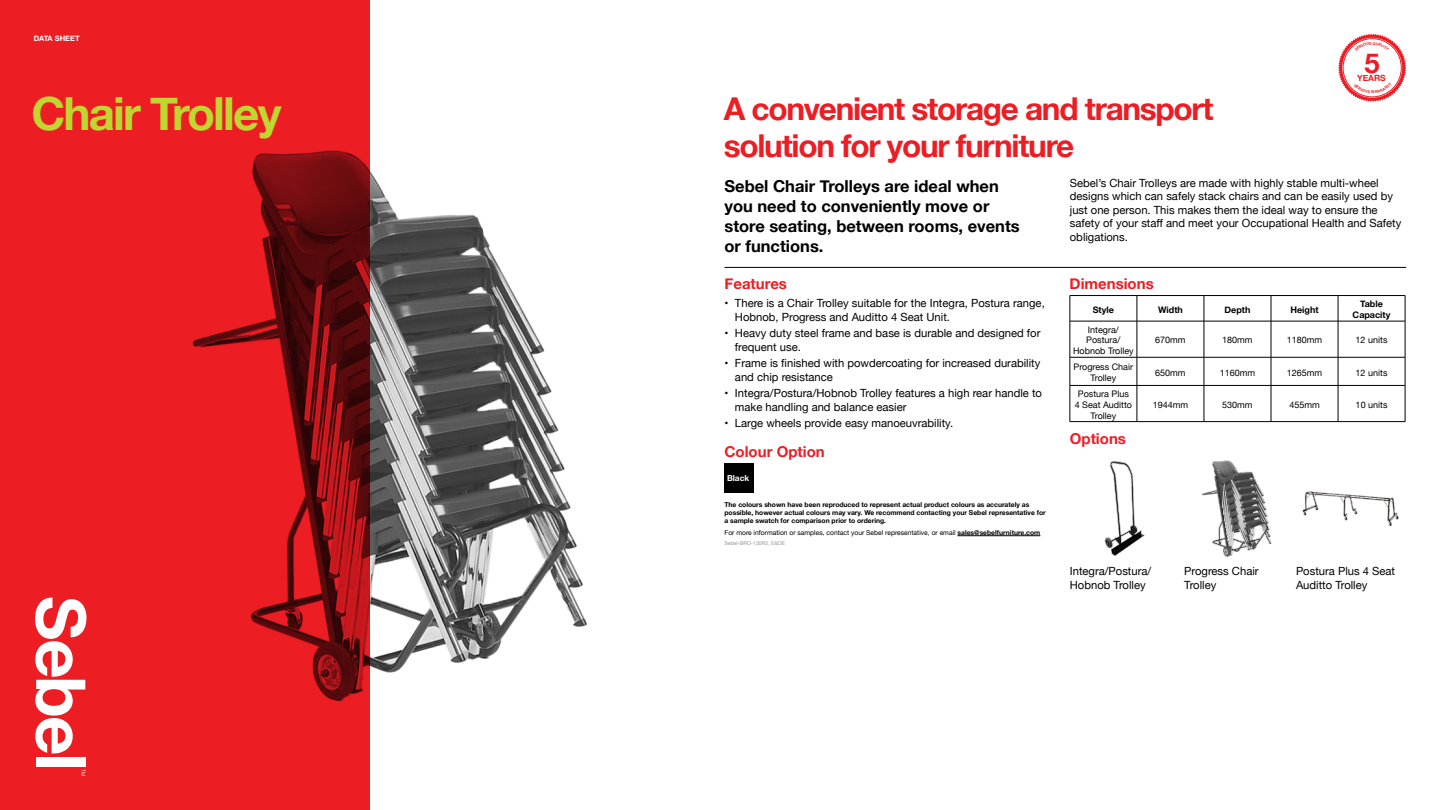
<style>
.page{position:relative;width:1440px;height:810px;background:#fff}
.page>*{position:absolute;margin:0;border:0;box-sizing:border-box;transform-origin:0 0}
.t1{font:700 68.85px "Helvetica Neue";letter-spacing:-.035em;color:#fff}
.t2{font:700 45.75px "Helvetica Neue";letter-spacing:-.04em;color:#bfd730}
.t3{font:700 31.5px/37.5px "Helvetica Neue";letter-spacing:-.04em;color:#ed1d24}
.t4{font:700 27.38px "Helvetica Neue";color:#ed1c24}
.t5{font:700 16.5px/19.8px "Helvetica Neue";color:#000}
.t6{font:700 15px "Helvetica Neue";color:#ed1d24}
.t7{font:11.25px/13.5px "Helvetica Neue";color:#000}
.t8{font:9px/10.8px "Helvetica Neue";color:#000;text-align:center}
.t9{font:700 9px/10.8px "Helvetica Neue";color:#000;text-align:center}
.t10{font:700 8.55px "Helvetica Neue";color:#ed1c24}
.t11{font:700 8.25px "Helvetica Neue";color:#fff}
.t12{font:700 7.5px "Helvetica Neue";color:#fff}
.t13{font:700 6.75px/8.1px "Helvetica Neue";color:#000}
.t14{font:6.75px "Helvetica Neue";color:#000}
.t15{font:5.25px "Helvetica Neue";color:#939598}
.t16{font:300 5.25px "Helvetica Neue";color:#fff}
.s1{font-weight:700}
</style>
<div class="page">
<img style="left:370px;top:171px;width:217px;height:502px">
<svg style="left:0;top:0;width:370px;height:810px;background:#df1b21"></svg>
<hr style="left:724px;top:267px;width:682px;height:1px;background:#000">
<hr style="left:1070px;top:295px;width:67px;height:1px;background:#000">
<svg style="left:1070px;top:296px;width:1px;height:25px"></svg>
<hr style="left:1137px;top:295px;width:67px;height:1px;background:#000">
<svg style="left:1137px;top:296px;width:1px;height:25px"></svg>
<hr style="left:1204px;top:295px;width:67px;height:1px;background:#000">
<svg style="left:1204px;top:296px;width:1px;height:25px"></svg>
<hr style="left:1271px;top:295px;width:67px;height:1px;background:#000">
<svg style="left:1271px;top:296px;width:1px;height:25px"></svg>
<hr style="left:1338px;top:295px;width:67px;height:1px;background:#000">
<svg style="left:1338px;top:296px;width:1px;height:25px"></svg>
<svg style="left:1405px;top:296px;width:1px;height:25px"></svg>
<hr style="left:1070px;top:321px;width:67px;height:1px;background:#000">
<hr style="left:1070px;top:321px;width:1px;height:36px;background:#000">
<hr style="left:1137px;top:321px;width:67px;height:1px;background:#000">
<hr style="left:1137px;top:321px;width:1px;height:36px;background:#000">
<hr style="left:1204px;top:321px;width:67px;height:1px;background:#000">
<hr style="left:1204px;top:321px;width:1px;height:36px;background:#000">
<hr style="left:1271px;top:321px;width:67px;height:1px;background:#000">
<hr style="left:1271px;top:321px;width:1px;height:36px;background:#000">
<hr style="left:1338px;top:321px;width:67px;height:1px;background:#000">
<hr style="left:1338px;top:321px;width:1px;height:36px;background:#000">
<hr style="left:1405px;top:321px;width:1px;height:36px;background:#000">
<hr style="left:1070px;top:357px;width:67px;height:1px;background:#000">
<svg style="left:1070px;top:357px;width:1px;height:28px"></svg>
<hr style="left:1137px;top:357px;width:67px;height:1px;background:#000">
<svg style="left:1137px;top:357px;width:1px;height:28px"></svg>
<hr style="left:1204px;top:357px;width:67px;height:1px;background:#000">
<svg style="left:1204px;top:357px;width:1px;height:28px"></svg>
<hr style="left:1271px;top:357px;width:67px;height:1px;background:#000">
<svg style="left:1271px;top:357px;width:1px;height:28px"></svg>
<hr style="left:1338px;top:357px;width:67px;height:1px;background:#000">
<svg style="left:1338px;top:357px;width:1px;height:28px"></svg>
<svg style="left:1405px;top:357px;width:1px;height:28px"></svg>
<hr style="left:1070px;top:385px;width:67px;height:1px;background:#000">
<hr style="left:1070px;top:386px;width:1px;height:36px;background:#000">
<hr style="left:1137px;top:385px;width:67px;height:1px;background:#000">
<hr style="left:1137px;top:386px;width:1px;height:36px;background:#000">
<hr style="left:1204px;top:385px;width:67px;height:1px;background:#000">
<hr style="left:1204px;top:386px;width:1px;height:36px;background:#000">
<hr style="left:1271px;top:385px;width:67px;height:1px;background:#000">
<hr style="left:1271px;top:386px;width:1px;height:36px;background:#000">
<hr style="left:1338px;top:385px;width:67px;height:1px;background:#000">
<hr style="left:1338px;top:386px;width:1px;height:36px;background:#000">
<hr style="left:1405px;top:386px;width:1px;height:36px;background:#000">
<hr style="left:1070px;top:421px;width:67px;height:1px;background:#000">
<hr style="left:1137px;top:421px;width:67px;height:1px;background:#000">
<hr style="left:1204px;top:421px;width:67px;height:1px;background:#000">
<hr style="left:1271px;top:421px;width:67px;height:1px;background:#000">
<hr style="left:1338px;top:421px;width:67px;height:1px;background:#000">
<hr style="left:958px;top:536px;width:82px;height:1px;background:#000">
<div style="left:724px;top:464px;width:29px;height:29px;background:#000"></div>
<img style="left:1104px;top:460px;width:295px;height:97px">
<svg style="left:1338px;top:34px;width:68px;height:68px"></svg>
<p class="t12" style="left:34px;top:33px;width:47px">DATA SHEET</p>
<h2 class="t2" style="left:32px;top:78px;width:251px">Chair Trolley</h2>
<h1 class="t1" style="left:115px;top:596px;width:176px;rotate:90deg">Sebel</h1>
<p class="t16" style="left:88px;top:769px;width:9px;rotate:90deg">TM</p>
<h3 class="t3" style="left:724px;top:91px;width:491px">A convenient storage and transport solution for your furniture</h3>
<h3 class="t4" style="left:1365px;top:42px;width:17px">5</h3>
<p class="t10" style="left:1357px;top:72px;width:30px">YEARS</p>
<h3 class="t5" style="left:724px;top:177px;width:297px">Sebel Chair Trolleys are ideal when you need to conveniently move or store seating, between rooms, events or functions.</h3>
<p class="t7" style="left:1070px;top:177px;width:333px">Sebel’s Chair Trolleys are made with highly stable multi-wheel designs which can safely stack chairs and can be easily used by just one person. This makes them the ideal way to ensure the safety of your staff and meet your Occupational Health and Safety obligations.</p>
<h3 class="t6" style="left:724px;top:272px;width:64px">Features</h3>
<h3 class="t6" style="left:1070px;top:272px;width:86px">Dimensions</h3>
<p class="t9" style="left:1093px;top:304px;width:23px">Style</p>
<p class="t9" style="left:1158px;top:304px;width:26px">Width</p>
<p class="t9" style="left:1225px;top:304px;width:27px">Depth</p>
<p class="t9" style="left:1290px;top:304px;width:30px">Height</p>
<p class="t9" style="left:1353px;top:299px;width:39px">Table<br>Capacity</p>
<p class="t8" style="left:1073px;top:325px;width:62px">Integra/<br>Postura/<br>Hobnob Trolley</p>
<p class="t8" style="left:1155px;top:335px;width:32px">670mm</p>
<p class="t8" style="left:1222px;top:335px;width:32px">180mm</p>
<p class="t8" style="left:1287px;top:335px;width:37px">1180mm</p>
<p class="t8" style="left:1356px;top:335px;width:33px">12 units</p>
<p class="t8" style="left:1074px;top:362px;width:61px">Progress Chair<br>Trolley</p>
<p class="t8" style="left:1155px;top:368px;width:32px">650mm</p>
<p class="t8" style="left:1220px;top:368px;width:37px">1160mm</p>
<p class="t8" style="left:1287px;top:368px;width:37px">1265mm</p>
<p class="t8" style="left:1356px;top:368px;width:33px">12 units</p>
<p class="t8" style="left:1075px;top:389px;width:59px">Postura Plus<br>4 Seat Auditto<br>Trolley</p>
<p class="t8" style="left:1153px;top:400px;width:37px">1944mm</p>
<p class="t8" style="left:1222px;top:400px;width:32px">530mm</p>
<p class="t8" style="left:1289px;top:400px;width:32px">455mm</p>
<p class="t8" style="left:1356px;top:400px;width:33px">10 units</p>
<p class="t7" style="left:735px;top:297px;width:311px;text-indent:-10px">• There is a Chair Trolley suitable for the Integra, Postura range,<br>Hobnob, Progress and Auditto 4 Seat Unit.</p>
<p class="t7" style="left:735px;top:327px;width:307px;text-indent:-10px">• Heavy duty steel frame and base is durable and designed for frequent use.</p>
<p class="t7" style="left:735px;top:357px;width:307px;text-indent:-10px">• Frame is finished with powdercoating for increased durability and chip resistance</p>
<p class="t7" style="left:735px;top:387px;width:309px;text-indent:-10px">• Integra/Postura/Hobnob Trolley features a high rear handle to make handling and balance easier</p>
<p class="t7" style="left:724px;top:417px;width:230px">• Large wheels provide easy manoeuvrability.</p>
<h3 class="t6" style="left:724px;top:439px;width:102px">Colour Option</h3>
<p class="t11" style="left:727px;top:472px;width:24px">Black</p>
<p class="t13" style="left:724px;top:501px;width:323px">The colours shown have been reproduced to represent actual product colours as accurately as possible, however actual colours may vary. We recommend contacting your Sebel representative for a sample swatch for comparison prior to ordering.</p>
<p class="t14" style="left:724px;top:528px;width:317px">For more information or samples, contact your Sebel representative, or email <span class="s1">sales@sebelfurniture.com</span></p>
<p class="t15" style="left:724px;top:539px;width:62px">Sebel-BRO-130R2, E&amp;OE</p>
<h3 class="t6" style="left:1070px;top:427px;width:58px">Options</h3>
<p class="t7" style="left:1070px;top:565px;width:83px">Integra/Postura/<br>Hobnob Trolley</p>
<p class="t7" style="left:1184px;top:565px;width:76px">Progress Chair<br>Trolley</p>
<p class="t7" style="left:1296px;top:565px;width:101px">Postura Plus 4 Seat<br>Auditto Trolley</p>
</div>
